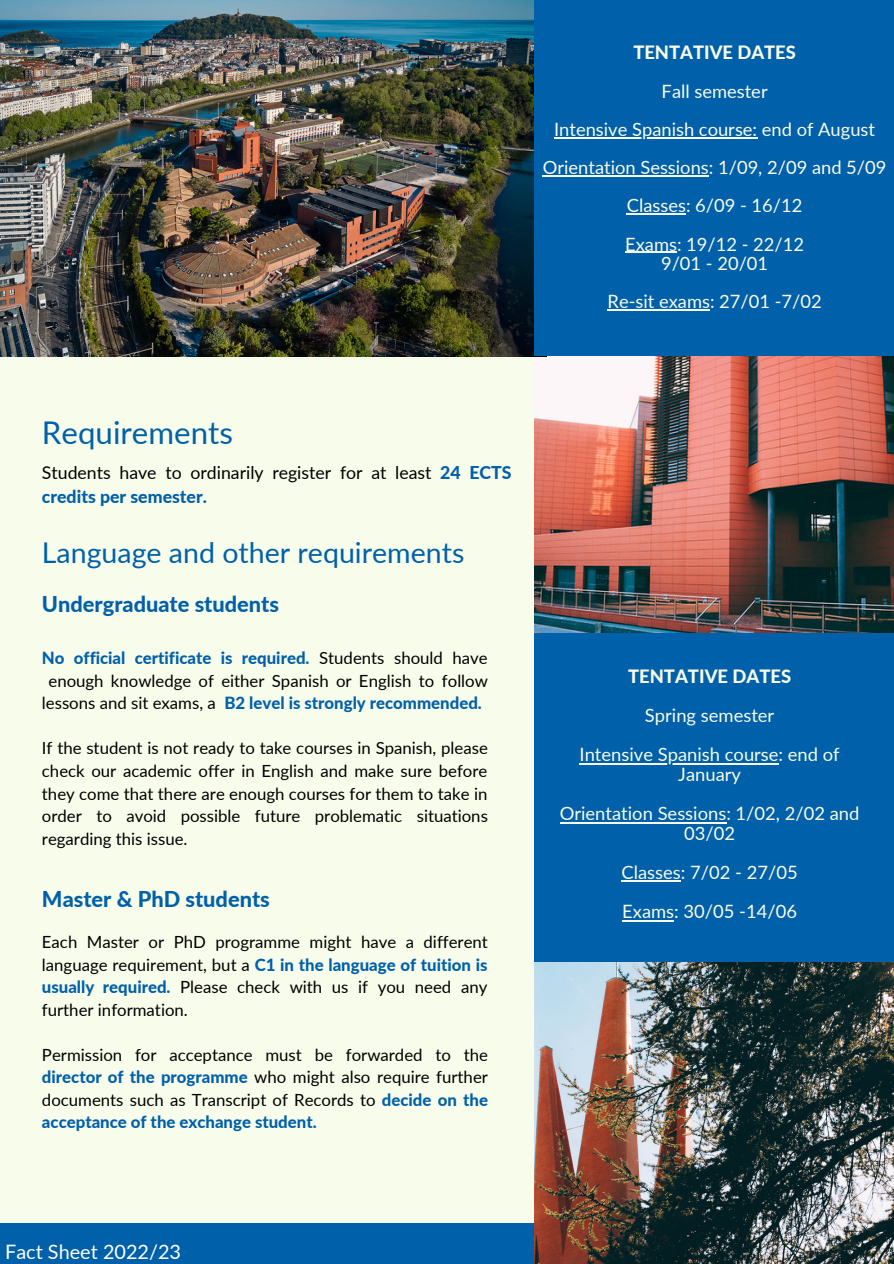
<style>
.page{position:relative;width:894px;height:1264px;background:#fff}
.page>*{position:absolute;margin:0;border:0;box-sizing:border-box;transform-origin:0 0}
.t1{font:31.2px "Lato";color:#0060aa}
.t2{font:28.5px "Lato";color:#0060aa}
.t3{font:800 21.75px "Lato";color:#0060aa}
.t4{font:19.8px "Lato";color:#fff}
.t5{font:18.45px/19.6px "Lato";color:#f8fceb;text-align:center}
.t6{font:800 18.45px "Lato";color:#f8fceb}
.t7{font:18.3px "Lato";color:#f8fceb}
.t8{font:800 18.3px "Lato";color:#f8fceb}
.t9{font:17.7px/23.7px "Lato";color:#000}
.t10{font:16.8px/22.5px "Lato";color:#000;text-align:justify}
.s1{font-weight:800;color:#0060aa}
</style>
<div class="page">
<div style="left:0;top:0;width:893px;height:1263px;background:#f8fceb"></div>
<img style="left:534px;top:356px;width:359px;height:277px">
<div style="left:534px;top:633px;width:359px;height:352px;background:#0060aa"></div>
<img style="left:0;top:0;width:534px;height:356px">
<div style="left:534px;top:0;width:359px;height:356px;background:#0060aa"></div>
<div style="left:0;top:1223px;width:893px;height:40px;background:#0060aa"></div>
<img style="left:534px;top:962px;width:359px;height:301px">
<hr style="left:554px;top:137px;width:203px;height:1px;background:#f8fceb">
<hr style="left:542px;top:175px;width:166px;height:1px;background:#f8fceb">
<hr style="left:626px;top:214px;width:59px;height:1px;background:#f8fceb">
<hr style="left:625px;top:252px;width:51px;height:1px;background:#f8fceb">
<hr style="left:607px;top:309px;width:102px;height:1px;background:#f8fceb">
<hr style="left:579px;top:763px;width:199px;height:1px;background:#f8fceb">
<hr style="left:559px;top:821px;width:167px;height:2px;background:#f8fceb">
<hr style="left:621px;top:880px;width:59px;height:2px;background:#f8fceb">
<hr style="left:622px;top:919px;width:52px;height:2px;background:#f8fceb">
<p class="t8" style="left:633px;top:41px;width:164px">TENTATIVE DATES</p>
<p class="t7" style="left:661px;top:79px;width:107px">Fall semester</p>
<p class="t7" style="left:554px;top:118px;width:322px">Intensive Spanish course: end of August</p>
<p class="t7" style="left:542px;top:156px;width:345px">Orientation Sessions: 1/09, 2/09 and 5/09</p>
<p class="t7" style="left:626px;top:194px;width:177px">Classes: 6/09 - 16/12</p>
<p class="t7" style="left:625px;top:233px;width:180px">Exams: 19/12 - 22/12</p>
<p class="t7" style="left:660px;top:252px;width:109px">9/01 - 20/01</p>
<p class="t7" style="left:607px;top:290px;width:216px">Re-sit exams: 27/01 -7/02</p>
<p class="t1" style="left:42px;top:413px;width:192px">Requirements</p>
<p class="t9" style="left:42px;top:460px;width:471px">Students have to ordinarily register for at least <span class="s1">24 ECTS credits per semester.</span></p>
<p class="t2" style="left:42px;top:534px;width:424px">Language and other requirements</p>
<p class="t3" style="left:42px;top:590px;width:238px">Undergraduate students</p>
<p class="t10" style="left:42px;top:646px;width:447px;text-align:center"><span class="s1">No official certificate is required.</span> Students should have enough knowledge of either Spanish or English to follow lessons and sit exams, a <span class="s1">B2 level is strongly recommended.</span></p>
<p class="t10" style="left:42px;top:736px;width:447px">If the student is not ready to take courses in Spanish, please check our academic offer in English and make sure before they come that there are enough courses for them to take in order to avoid possible future problematic situations regarding this issue.</p>
<p class="t3" style="left:42px;top:885px;width:229px">Master &amp; PhD students</p>
<p class="t10" style="left:42px;top:930px;width:447px">Each Master or PhD programme might have a different language requirement, but a <span class="s1">C1 in the language of tuition is usually required.</span> Please check with us if you need any further information.</p>
<p class="t10" style="left:42px;top:1043px;width:447px">Permission for acceptance must be forwarded to the <span class="s1">director of the programme</span> who might also require further documents such as Transcript of Records to <span class="s1">decide on the acceptance of the exchange student.</span></p>
<p class="t6" style="left:628px;top:664px;width:164px">TENTATIVE DATES</p>
<p class="t5" style="left:644px;top:705px;width:131px">Spring semester</p>
<p class="t5" style="left:579px;top:744px;width:261px">Intensive Spanish course: end of<br>January</p>
<p class="t5" style="left:559px;top:803px;width:301px">Orientation Sessions: 1/02, 2/02 and<br>03/02</p>
<p class="t5" style="left:621px;top:862px;width:177px">Classes: 7/02 - 27/05</p>
<p class="t5" style="left:622px;top:901px;width:176px">Exams: 30/05 -14/06</p>
<p class="t4" style="left:5px;top:1239px;width:177px">Fact Sheet 2022/23</p>
</div>
